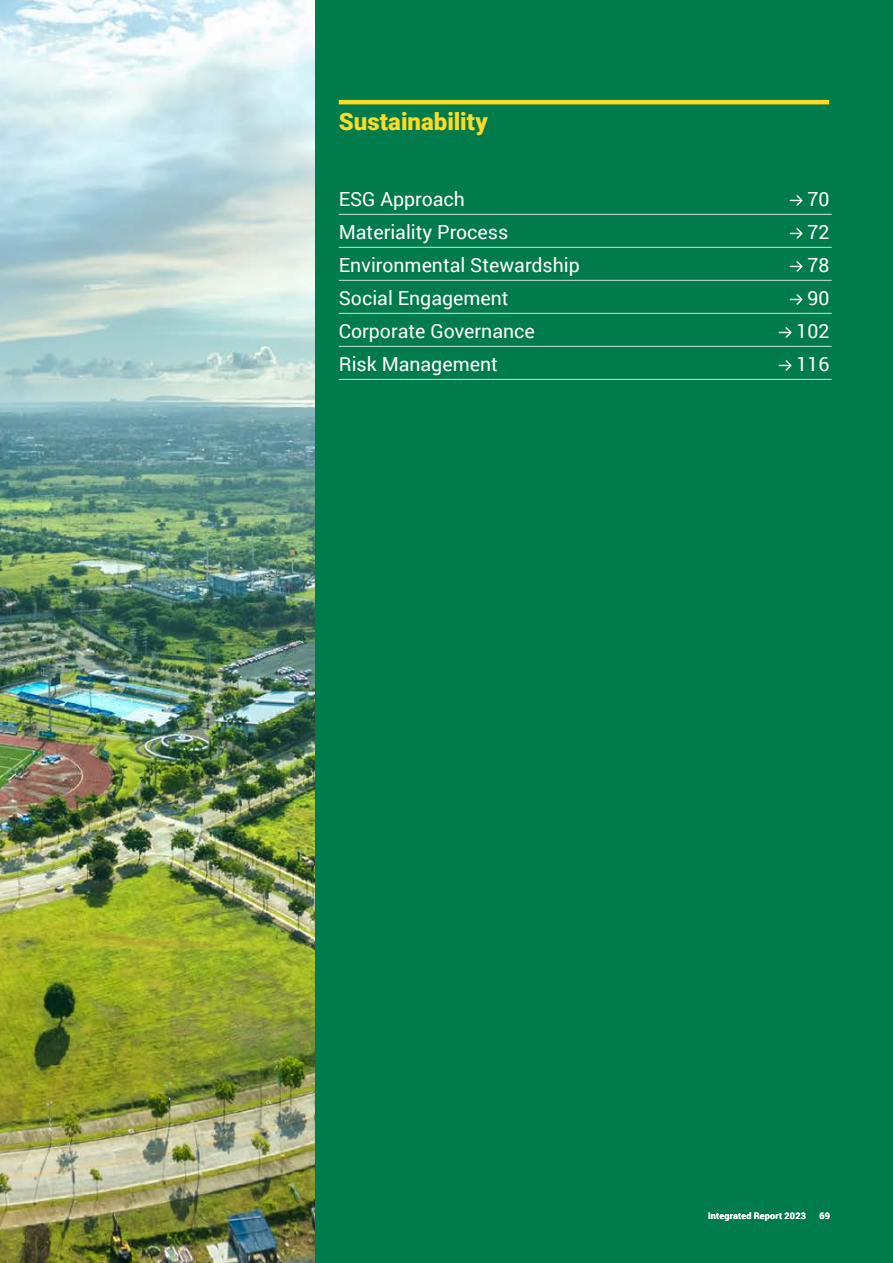
<style>
.page{position:relative;width:893px;height:1263px;background:#fff}
.page>*{position:absolute;margin:0;border:0;box-sizing:border-box;transform-origin:0 0}
.t1{font:900 24px "Roboto";color:#fdda25}
.t2{font:19.5px "Roboto";color:#fff}
.t3{font:700 9px "Roboto";letter-spacing:.025em;color:#fff}
</style>
<div class="page">
<img style="left:0;top:0;width:315px;height:1263px">
<div style="left:315px;top:0;width:578px;height:1263px;background:#007b4b"></div>
<hr style="left:339px;top:100px;width:490px;height:4px;background:#fdda25">
<hr style="left:339px;top:214px;width:493px;height:1px;background:#cce4db">
<hr style="left:339px;top:247px;width:493px;height:1px;background:#cce4db">
<hr style="left:339px;top:280px;width:493px;height:1px;background:#cce4db">
<hr style="left:339px;top:313px;width:493px;height:1px;background:#cce4db">
<hr style="left:339px;top:346px;width:493px;height:1px;background:#cce4db">
<hr style="left:339px;top:379px;width:493px;height:1px;background:#cce4db">
<svg style="left:790px;top:195px;width:12px;height:11px"></svg>
<svg style="left:790px;top:228px;width:12px;height:11px"></svg>
<svg style="left:790px;top:261px;width:12px;height:11px"></svg>
<svg style="left:790px;top:294px;width:12px;height:11px"></svg>
<svg style="left:779px;top:327px;width:12px;height:11px"></svg>
<svg style="left:779px;top:360px;width:12px;height:11px"></svg>
<p class="t1" style="left:339px;top:104px;width:151px">Sustainability</p>
<p class="t2" style="left:339px;top:185px;width:128px">ESG Approach</p>
<p class="t2" style="left:807px;top:185px;width:23px">70</p>
<p class="t2" style="left:339px;top:218px;width:171px">Materiality Process</p>
<p class="t2" style="left:807px;top:218px;width:23px">72</p>
<p class="t2" style="left:339px;top:251px;width:243px">Environmental Stewardship</p>
<p class="t2" style="left:807px;top:251px;width:23px">78</p>
<p class="t2" style="left:339px;top:284px;width:171px">Social Engagement</p>
<p class="t2" style="left:807px;top:284px;width:23px">90</p>
<p class="t2" style="left:339px;top:317px;width:198px">Corporate Governance</p>
<p class="t2" style="left:796px;top:317px;width:34px">102</p>
<p class="t2" style="left:339px;top:350px;width:161px">Risk Management</p>
<p class="t2" style="left:796px;top:350px;width:34px">116</p>
<p class="t3" style="left:708px;top:1209px;width:99px">Integrated Report 2023</p>
<p class="t3" style="left:819px;top:1209px;width:12px">69</p>
</div>
